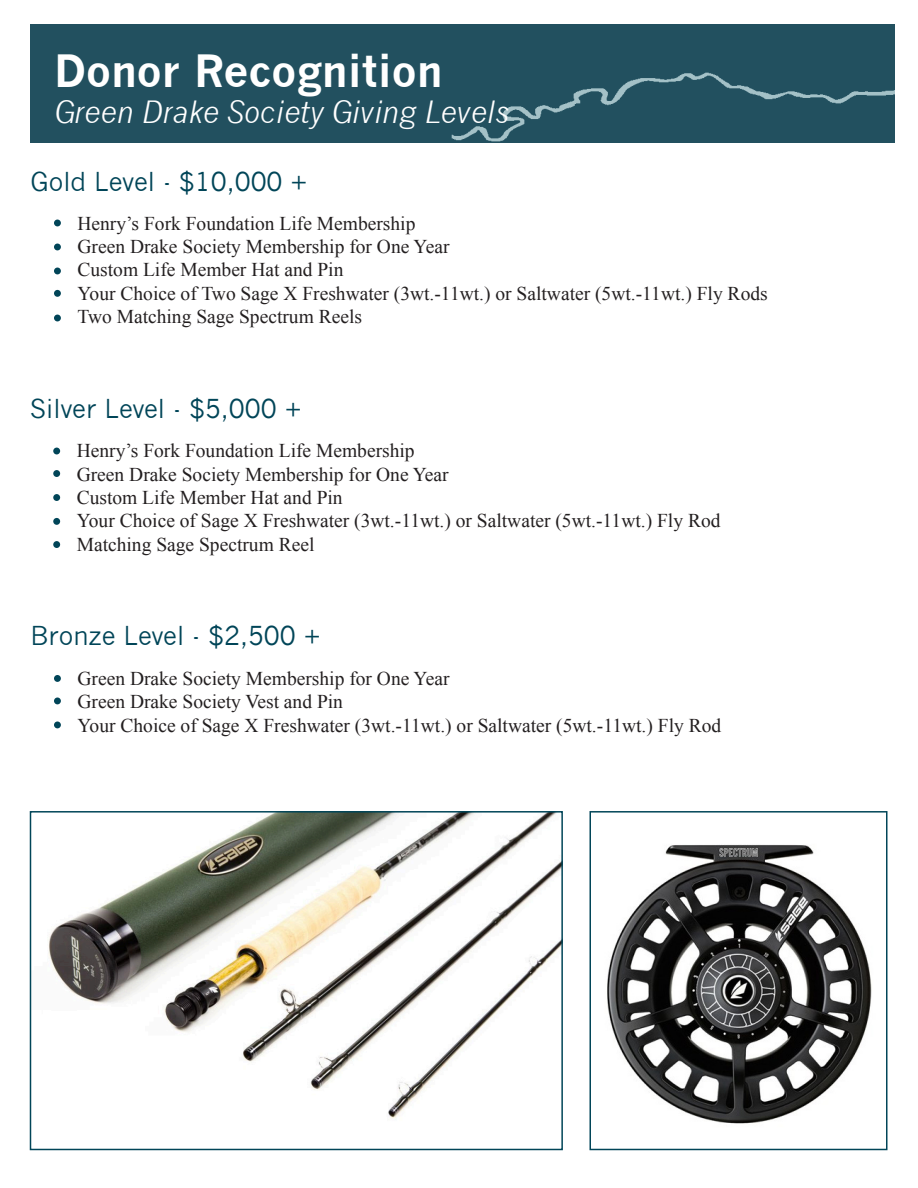
<style>
.page{position:relative;width:918px;height:1188px;background:#fff}
.page>*{position:absolute;margin:0;border:0;box-sizing:border-box;transform-origin:0 0}
.t1{font:700 43.5px "News Gothic";color:#fff}
.t2{font:italic 30px "News Gothic";color:#fff}
.t3{font:25.5px "News Gothic";color:#014558}
.t4{font:19.5px "Times New Roman";color:#231f20}
</style>
<div class="page">
<div style="left:31px;top:24px;width:863px;height:118px;background:#22505f"></div>
<div style="left:53px;top:448px;width:7px;height:6px;background:#014558;border-radius:50%"></div>
<div style="left:53px;top:470px;width:7px;height:7px;background:#014558;border-radius:50%"></div>
<div style="left:53px;top:494px;width:7px;height:7px;background:#014558;border-radius:50%"></div>
<div style="left:53px;top:518px;width:7px;height:7px;background:#014558;border-radius:50%"></div>
<div style="left:53px;top:541px;width:7px;height:7px;background:#014558;border-radius:50%"></div>
<div style="left:54px;top:675px;width:7px;height:7px;background:#014558;border-radius:50%"></div>
<div style="left:54px;top:698px;width:7px;height:6px;background:#014558;border-radius:50%"></div>
<div style="left:54px;top:722px;width:7px;height:6px;background:#014558;border-radius:50%"></div>
<div style="left:54px;top:220px;width:7px;height:6px;background:#014558;border-radius:50%"></div>
<div style="left:54px;top:244px;width:7px;height:6px;background:#014558;border-radius:50%"></div>
<div style="left:54px;top:268px;width:7px;height:6px;background:#014558;border-radius:50%"></div>
<div style="left:54px;top:290px;width:7px;height:7px;background:#014558;border-radius:50%"></div>
<div style="left:54px;top:315px;width:7px;height:6px;background:#014558;border-radius:50%"></div>
<img style="left:48px;top:814px;width:512px;height:305px">
<div style="left:30px;top:811px;width:533px;height:339px;border:2px solid #014558"></div>
<img style="left:607px;top:844px;width:265px;height:280px">
<div style="left:590px;top:811px;width:298px;height:339px;border:2px solid #014558"></div>
<p class="t1" style="left:54px;top:44px;width:390px">Donor Recognition</p>
<p class="t2" style="left:54px;top:94px;width:457px">Green Drake Society Giving Levels</p>
<p class="t3" style="left:30px;top:167px;width:279px">Gold Level - $10,000 +</p>
<p class="t4" style="left:78px;top:210px;width:339px">Henry’s Fork Foundation Life Membership</p>
<p class="t4" style="left:78px;top:233px;width:374px">Green Drake Society Membership for One Year</p>
<p class="t4" style="left:78px;top:257px;width:267px">Custom Life Member Hat and Pin</p>
<p class="t4" style="left:78px;top:280px;width:692px">Your Choice of Two Sage X Freshwater (3wt.-11wt.) or Saltwater (5wt.-11wt.) Fly Rods</p>
<p class="t4" style="left:78px;top:303px;width:286px">Two Matching Sage Spectrum Reels</p>
<p class="t3" style="left:30px;top:394px;width:273px">Silver Level - $5,000 +</p>
<p class="t4" style="left:77px;top:438px;width:339px">Henry’s Fork Foundation Life Membership</p>
<p class="t4" style="left:77px;top:461px;width:374px">Green Drake Society Membership for One Year</p>
<p class="t4" style="left:77px;top:484px;width:267px">Custom Life Member Hat and Pin</p>
<p class="t4" style="left:77px;top:508px;width:645px">Your Choice of Sage X Freshwater (3wt.-11wt.) or Saltwater (5wt.-11wt.) Fly Rod</p>
<p class="t4" style="left:77px;top:531px;width:239px">Matching Sage Spectrum Reel</p>
<p class="t3" style="left:30px;top:621px;width:292px">Bronze Level - $2,500 +</p>
<p class="t4" style="left:78px;top:665px;width:374px">Green Drake Society Membership for One Year</p>
<p class="t4" style="left:78px;top:689px;width:267px">Green Drake Society Vest and Pin</p>
<p class="t4" style="left:78px;top:712px;width:645px">Your Choice of Sage X Freshwater (3wt.-11wt.) or Saltwater (5wt.-11wt.) Fly Rod</p>
</div>
